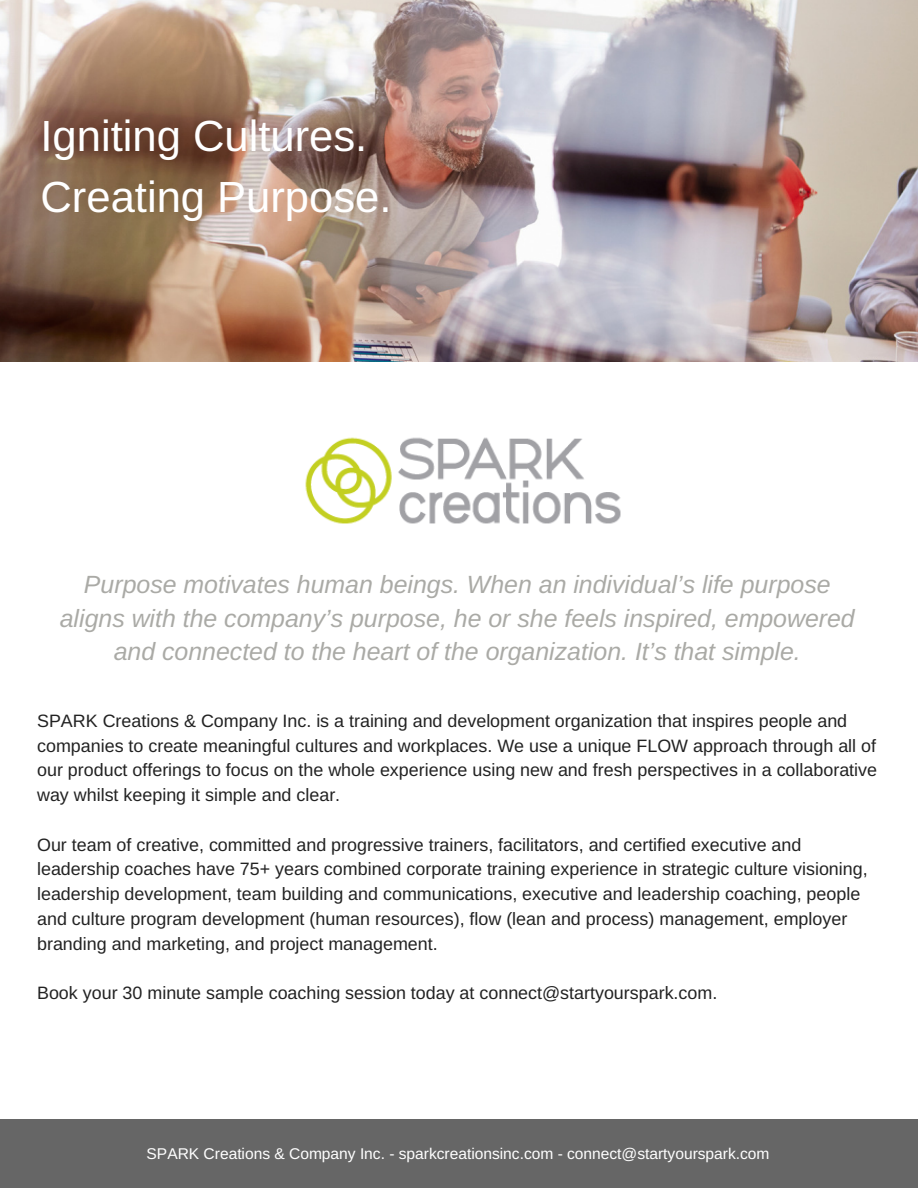
<style>
.page{position:relative;width:918px;height:1188px;background:#fff}
.page>*{position:absolute;margin:0;border:0;box-sizing:border-box;transform-origin:0 0}
.t1{font:43.65px/60.8px "Arimo";color:#fff}
.t2{font:italic 24.9px/33.8px "Arimo";color:#aaaaa6;text-align:center}
.t3{font:17.85px/24.8px "Arimo";color:#222}
.t4{font:15.6px "Arimo";color:#fff}
</style>
<div class="page">
<img style="left:0;top:0;width:918px;height:361px">
<div style="left:0;top:1119px;width:918px;height:69px;background:#666"></div>
<img style="left:305px;top:437px;width:316px;height:87px">
<h1 class="t1" style="left:40px;top:105px;width:353px">Igniting Cultures.<br>Creating Purpose.</h1>
<h2 class="t2" style="left:60px;top:567px;width:797px">Purpose motivates human beings. When an individual’s life purpose aligns with the company’s purpose, he or she feels inspired, empowered and connected to the heart of the organization. It’s that simple.</h2>
<p class="t3" style="left:37px;top:708px;width:842px">SPARK Creations &amp; Company Inc. is a training and development organization that inspires people and companies to create meaningful cultures and workplaces. We use a unique FLOW approach through all of our product offerings to focus on the whole experience using new and fresh perspectives in a collaborative way whilst keeping it simple and clear.</p>
<p class="t3" style="left:37px;top:832px;width:832px">Our team of creative, committed and progressive trainers, facilitators, and certified executive and leadership coaches have 75+ years combined corporate training experience in strategic culture visioning, leadership development, team building and communications, executive and leadership coaching, people and culture program development (human resources), flow (lean and process) management, employer branding and marketing, and project management.</p>
<p class="t3" style="left:37px;top:980px;width:682px">Book your 30 minute sample coaching session today at connect@startyourspark.com.</p>
<p class="t4" style="left:147px;top:1145px;width:624px">SPARK Creations &amp; Company Inc. - sparkcreationsinc.com - connect@startyourspark.com</p>
</div>
